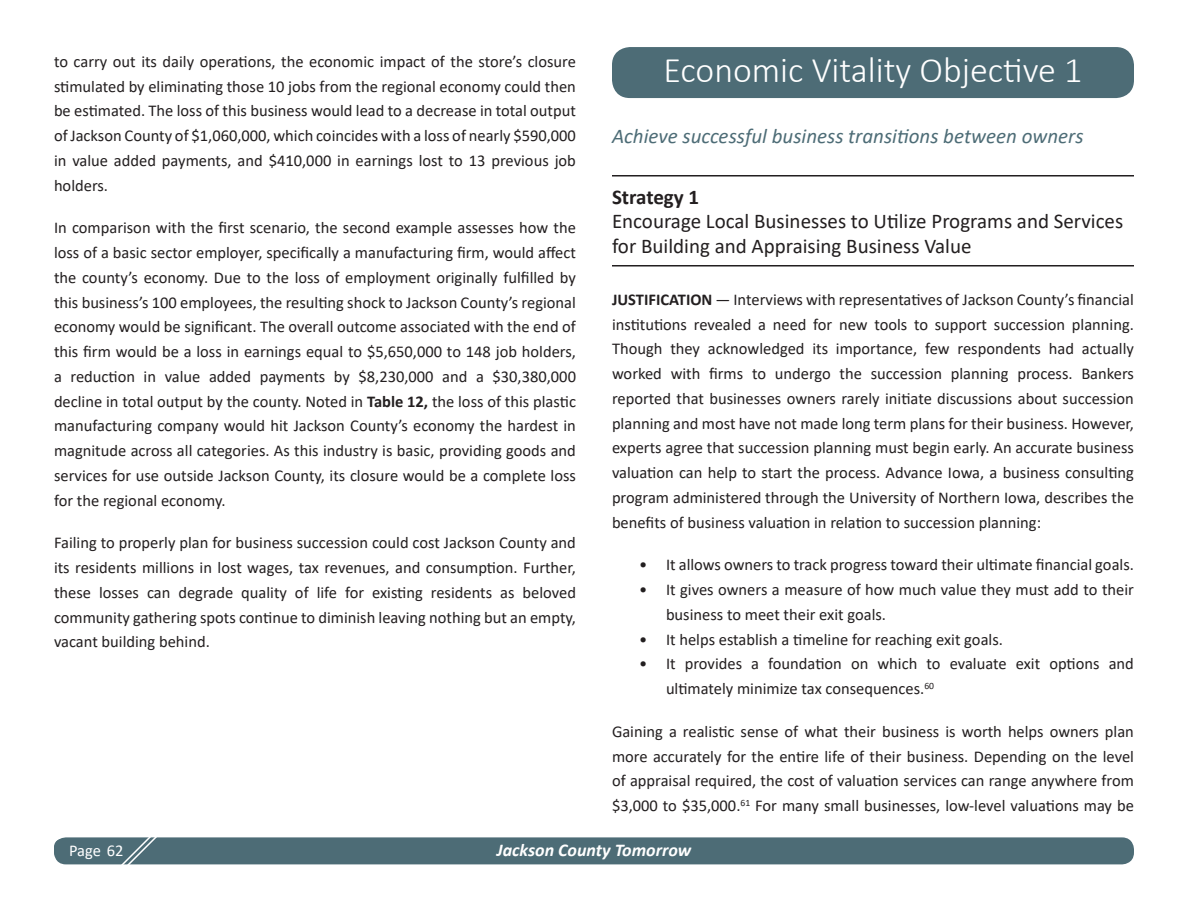
<style>
.page{position:relative;width:1188px;height:918px;background:#fff}
.page>*{position:absolute;margin:0;border:0;box-sizing:border-box;transform-origin:0 0}
.Objective_Style{font:300 36px "Calibri";color:#fff}
.Strategy_Style{font:21px/24.8px "Calibri";color:#231f20}
.Objective_Text{font:italic 21px "Calibri";color:#4d6c76}
.t1{font:italic 700 18px "Calibri";color:#fff}
.Body_Text{font:16.5px/24.8px "Calibri";color:#231f20;text-align:justify}
.t2{font:16.5px "Calibri";letter-spacing:-.005em;color:#fff}
.s1{font-weight:700}
</style>
<div class="page">
<div style="left:54px;top:837px;width:1080px;height:27px;background:#4d6c76;border-radius:12px"></div>
<svg style="left:110px;top:837px;width:53px;height:28px"></svg>
<div style="left:612px;top:47px;width:522px;height:51px;background:#4d6c76;border-radius:18px"></div>
<hr style="left:612px;top:175px;width:522px;height:2px;background:#231f20">
<hr style="left:612px;top:265px;width:522px;height:2px;background:#231f20">
<p class="Body_Text" style="left:54px;top:49px;width:524px">to carry out its daily operations, the economic impact of the store’s closure stimulated by eliminating those 10 jobs from the regional economy could then be estimated. The loss of this business would lead to a decrease in total output of Jackson County of $1,060,000, which coincides with a loss of nearly $590,000 in value added payments, and $410,000 in earnings lost to 13 previous job holders.</p>
<p class="Body_Text" style="left:54px;top:215px;width:524px">In comparison with the first scenario, the second example assesses how the loss of a basic sector employer, specifically a manufacturing firm, would affect the county’s economy. Due to the loss of employment originally fulfilled by this business’s 100 employees, the resulting shock to Jackson County’s regional economy would be significant. The overall outcome associated with the end of this firm would be a loss in earnings equal to $5,650,000 to 148 job holders, a reduction in value added payments by $8,230,000 and a $30,380,000 decline in total output by the county. Noted in <span class="s1">Table 12,</span> the loss of this plastic manufacturing company would hit Jackson County’s economy the hardest in magnitude across all categories. As this industry is basic, providing goods and services for use outside Jackson County, its closure would be a complete loss for the regional economy.</p>
<p class="Body_Text" style="left:54px;top:530px;width:524px">Failing to properly plan for business succession could cost Jackson County and its residents millions in lost wages, tax revenues, and consumption. Further, these losses can degrade quality of life for existing residents as beloved community gathering spots continue to diminish leaving nothing but an empty, vacant building behind.</p>
<p class="Objective_Style" style="left:664px;top:47px;width:420px">Economic Vitality Objective 1</p>
<p class="Objective_Text" style="left:612px;top:121px;width:473px">Achieve successful business transitions between owners</p>
<p class="Strategy_Style" style="left:612px;top:184px;width:513px"><span class="s1">Strategy 1<br></span>Encourage Local Businesses to Utilize Programs and Services for Building and Appraising Business Value</p>
<p class="Body_Text" style="left:612px;top:286px;width:524px"><span class="s1">JUSTIFICATION</span> — Interviews with representatives of Jackson County’s financial institutions revealed a need for new tools to support succession planning.<br>Though they acknowledged its importance, few respondents had actually worked with firms to undergo the succession planning process. Bankers reported that businesses owners rarely initiate discussions about succession planning and most have not made long term plans for their business. However, experts agree that succession planning must begin early. An accurate business valuation can help to start the process. Advance Iowa, a business consulting program administered through the University of Northern Iowa, describes the benefits of business valuation in relation to succession planning:</p>
<p class="Body_Text" style="left:639px;top:552px;width:496px">• It allows owners to track progress toward their ultimate financial goals.</p>
<p class="Body_Text" style="left:666px;top:577px;width:469px;text-indent:-27px">• It gives owners a measure of how much value they must add to their business to meet their exit goals.</p>
<p class="Body_Text" style="left:639px;top:626px;width:365px">• It helps establish a timeline for reaching exit goals.</p>
<p class="Body_Text" style="left:666px;top:651px;width:469px;text-indent:-27px">• It provides a foundation on which to evaluate exit options and ultimately minimize tax consequences.<sup>60</sup></p>
<p class="Body_Text" style="left:612px;top:718px;width:524px">Gaining a realistic sense of what their business is worth helps owners plan more accurately for the entire life of their business. Depending on the level of appraisal required, the cost of valuation services can range anywhere from $3,000 to $35,000.<sup>61</sup> For many small businesses, low-level valuations may be</p>
<p class="t2" style="left:69px;top:839px;width:56px">Page 62</p>
<p class="t1" style="left:497px;top:838px;width:196px">Jackson County Tomorrow</p>
</div>
